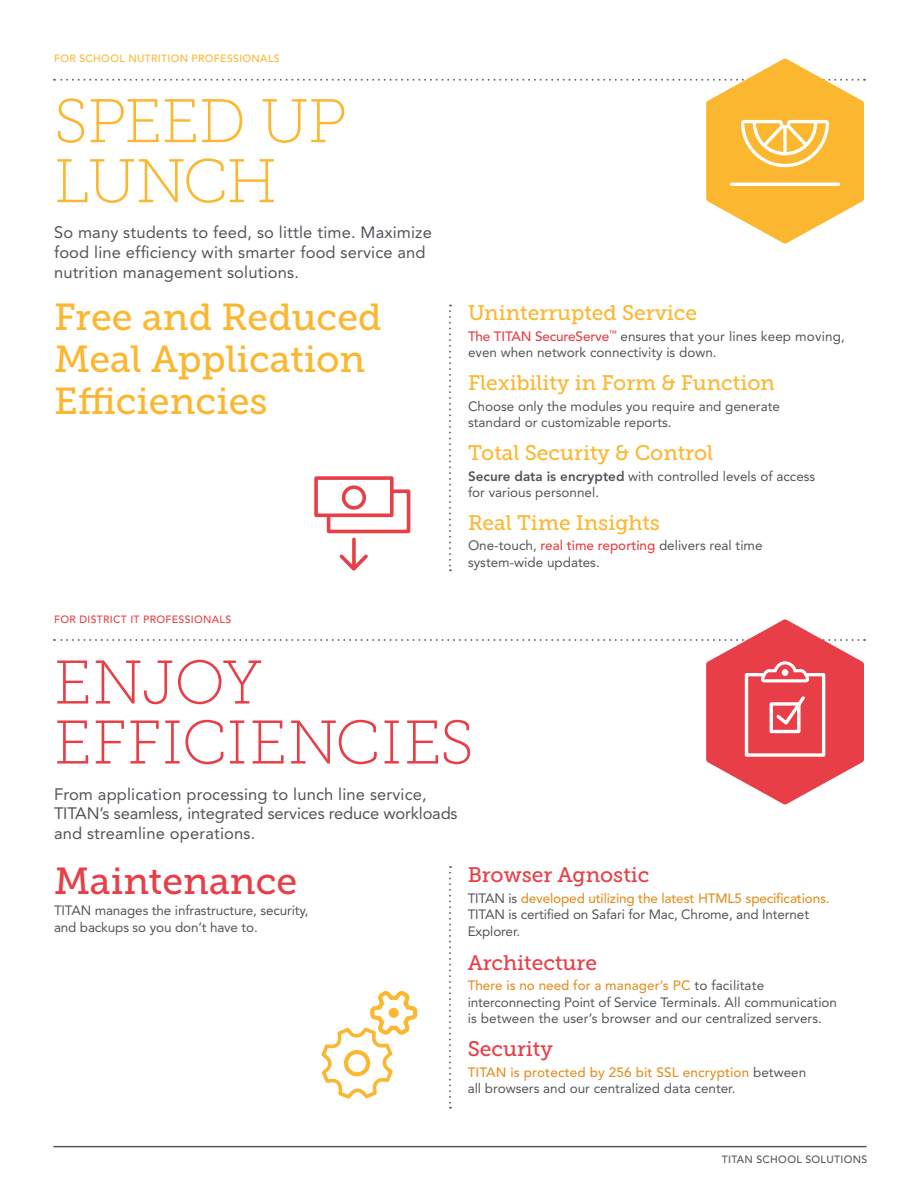
<style>
.page{position:relative;width:918px;height:1188px;background:#fff}
.page>*{position:absolute;margin:0;border:0;box-sizing:border-box;transform-origin:0 0}
.t1{font:61.5px/60px "Museo Slab 100";letter-spacing:.01em;color:#e73e47}
.t2{font:61.5px/60px "Museo Slab 100";letter-spacing:-.01em;color:#fcb731}
.t3{font:37.5px/42px "Museo Slab 500";color:#fcb731}
.t4{font:37.5px "Museo Slab 500";color:#e73e47}
.t5{font:21px "Museo Slab 500";color:#fcb731}
.t6{font:21px "Museo Slab 500";color:#e73e47}
.t7{font:16.5px/19.8px "Avenir";letter-spacing:.01em;color:#52555b}
.t8{font:13.5px/16.5px "Avenir";color:#52555b}
.t9{font:500 10.5px "Avenir";letter-spacing:.03em;color:#fcb731}
.t10{font:500 10.5px "Avenir";letter-spacing:.03em;color:#e73e47}
.t11{font:500 10.5px "Avenir";letter-spacing:.03em;color:#52555b}
.s1{font-weight:500;color:#e73e47}
.s2{font-weight:800}
.s3{font-weight:500;color:#e39025}
</style>
<div class="page">
<svg style="left:449px;top:866px;width:2px;height:243px"></svg>
<svg style="left:449px;top:305px;width:2px;height:266px"></svg>
<div style="left:342px;top:485px;width:24px;height:25px;border:4px solid #e73e47;border-radius:50%"></div>
<div style="left:314px;top:476px;width:80px;height:41px;border:4px solid #e73e47"></div>
<svg style="left:325px;top:488px;width:86px;height:46px"></svg>
<svg style="left:352px;top:539px;width:4px;height:12px"></svg>
<svg style="left:339px;top:551px;width:29px;height:20px"></svg>
<svg style="left:321px;top:990px;width:97px;height:110px"></svg>
<hr style="left:53px;top:1146px;width:814px;height:1px;background:#52555b">
<svg style="left:54px;top:58px;width:812px;height:186px"></svg>
<svg style="left:54px;top:619px;width:812px;height:186px"></svg>
<div style="left:782px;top:669px;width:6px;height:7px;background:#fff;border-radius:50%"></div>
<p class="t9" style="left:54px;top:52px;width:227px">FOR SCHOOL NUTRITION PROFESSIONALS</p>
<p class="t2" style="left:54px;top:92px;width:294px">SPEED UP<br>LUNCH</p>
<p class="t7" style="left:54px;top:223px;width:379px">So many students to feed, so little time. Maximize food line efficiency with smarter food service and nutrition management solutions.</p>
<p class="t3" style="left:54px;top:297px;width:329px">Free and Reduced<br>Meal Application<br>Efficiencies</p>
<p class="t10" style="left:54px;top:614px;width:179px">FOR DISTRICT IT PROFESSIONALS</p>
<p class="t5" style="left:468px;top:301px;width:231px">Uninterrupted Service</p>
<p class="t8" style="left:468px;top:328px;width:378px"><span class="s1">The TITAN SecureServe</span><sup>™</sup> ensures that your lines keep moving, even when network connectivity is down.</p>
<p class="t5" style="left:468px;top:371px;width:308px">Flexibility in Form &amp; Function</p>
<p class="t8" style="left:468px;top:398px;width:313px">Choose only the modules you require and generate standard or customizable reports.</p>
<p class="t5" style="left:468px;top:441px;width:247px">Total Security &amp; Control</p>
<p class="t8" style="left:468px;top:468px;width:349px"><span class="s2">Secure data is encrypted</span> with controlled levels of access for various personnel.</p>
<p class="t5" style="left:468px;top:511px;width:194px">Real Time Insights</p>
<p class="t8" style="left:468px;top:538px;width:296px">One-touch, <span class="s1">real time reporting</span> delivers real time system-wide updates.</p>
<p class="t1" style="left:54px;top:653px;width:421px">ENJOY<br>EFFICIENCIES</p>
<p class="t7" style="left:54px;top:784px;width:405px">From application processing to lunch line service,<br>TITAN’s seamless, integrated services reduce workloads and streamline operations.</p>
<p class="t6" style="left:468px;top:863px;width:183px">Browser Agnostic</p>
<p class="t8" style="left:468px;top:890px;width:364px">TITAN is <span class="s3">developed utilizing the latest HTML5 specifications.<br></span>TITAN is certified on Safari for Mac, Chrome, and Internet<br>Explorer.</p>
<p class="t6" style="left:468px;top:951px;width:131px">Architecture</p>
<p class="t8" style="left:468px;top:977px;width:371px"><span class="s3">There is no need for a manager’s PC</span> to facilitate interconnecting Point of Service Terminals. All communication is between the user’s browser and our centralized servers.</p>
<p class="t6" style="left:468px;top:1037px;width:87px">Security</p>
<p class="t8" style="left:468px;top:1064px;width:340px"><span class="s3">TITAN is protected by 256 bit SSL encryption</span> between all browsers and our centralized data center.</p>
<p class="t4" style="left:54px;top:860px;width:245px">Maintenance</p>
<p class="t8" style="left:54px;top:902px;width:256px">TITAN manages the infrastructure, security, and backups so you don’t have to.</p>
<p class="t11" style="left:722px;top:1153px;width:147px">TITAN SCHOOL SOLUTIONS</p>
</div>
